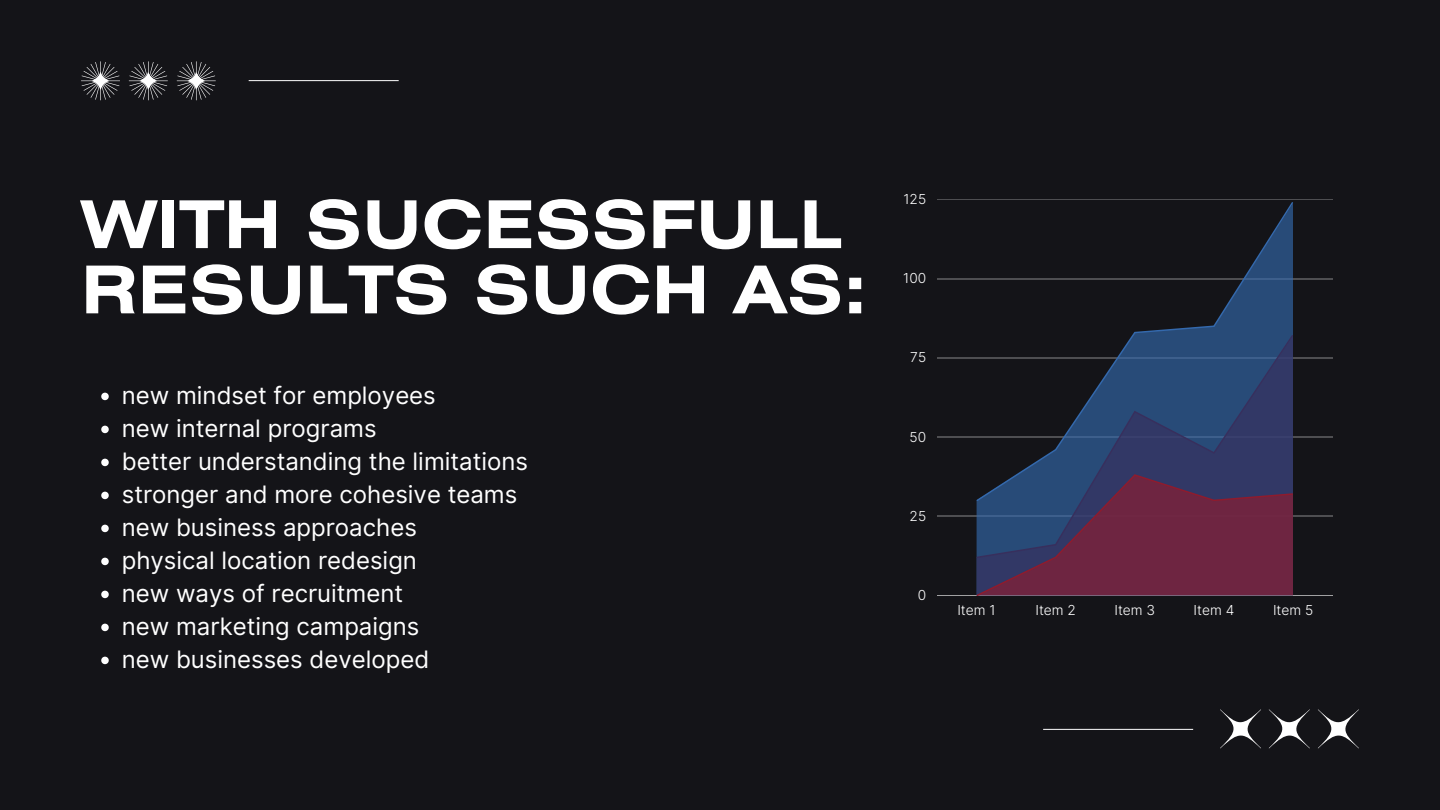
<style>
.page{position:relative;width:1440px;height:810px;background:#141418}
.page>*{position:absolute;margin:0;border:0;box-sizing:border-box;transform-origin:0 0}
.t1{font:700 65.8px/65.2px "Helios Ext";color:#fff}
.t2{font:24px/33px "Inter";color:#fff}
.t3{font:300 13.8px "Inter";color:#fff}
</style>
<div class="page">
<hr style="left:937px;top:199px;width:396px;height:1px;background:#fff">
<hr style="left:937px;top:279px;width:396px;height:1px;background:#fff">
<hr style="left:937px;top:358px;width:396px;height:1px;background:#fff">
<hr style="left:937px;top:437px;width:396px;height:1px;background:#fff">
<hr style="left:937px;top:516px;width:396px;height:1px;background:#fff">
<hr style="left:937px;top:595px;width:396px;height:1px;background:#fff">
<svg style="left:975px;top:202px;width:319px;height:236px"></svg>
<svg style="left:976px;top:334px;width:318px;height:139px"></svg>
<svg style="left:975px;top:473px;width:319px;height:122px;background:#552e50"></svg>
<svg style="left:81px;top:61px;width:39px;height:39px"></svg>
<svg style="left:129px;top:61px;width:39px;height:39px"></svg>
<svg style="left:177px;top:61px;width:39px;height:39px"></svg>
<svg style="left:1318px;top:709px;width:41px;height:39px"></svg>
<svg style="left:1269px;top:709px;width:41px;height:39px"></svg>
<svg style="left:1220px;top:709px;width:41px;height:39px"></svg>
<svg style="left:101px;top:393px;width:8px;height:7px"></svg>
<svg style="left:101px;top:426px;width:8px;height:7px"></svg>
<svg style="left:101px;top:459px;width:8px;height:7px"></svg>
<svg style="left:101px;top:492px;width:8px;height:7px"></svg>
<svg style="left:101px;top:525px;width:8px;height:7px"></svg>
<svg style="left:101px;top:558px;width:8px;height:7px"></svg>
<svg style="left:101px;top:591px;width:8px;height:7px"></svg>
<svg style="left:101px;top:624px;width:8px;height:7px"></svg>
<svg style="left:101px;top:657px;width:8px;height:7px"></svg>
<hr style="left:249px;top:80px;width:150px;height:1px;background:#fff">
<hr style="left:1043px;top:729px;width:150px;height:1px;background:#fff">
<h1 class="t1" style="left:81px;top:198px;width:788px">WITH SUCESSFULL<br>RESULTS SUCH AS:</h1>
<p class="t2" style="left:122px;top:379px;width:408px">new mindset for employees<br>new internal programs<br>better understanding the limitations stronger and more cohesive teams new business approaches<br>physical location redesign<br>new ways of recruitment<br>new marketing campaigns<br>new businesses developed</p>
<p class="t3" style="left:904px;top:191px;width:24px">125</p>
<p class="t3" style="left:903px;top:270px;width:24px">100</p>
<p class="t3" style="left:910px;top:349px;width:17px">75</p>
<p class="t3" style="left:910px;top:428px;width:18px">50</p>
<p class="t3" style="left:910px;top:507px;width:18px">25</p>
<p class="t3" style="left:918px;top:586px;width:10px">0</p>
<p class="t3" style="left:957px;top:602px;width:40px">Item 1</p>
<p class="t3" style="left:1035px;top:602px;width:42px">Item 2</p>
<p class="t3" style="left:1114px;top:602px;width:42px">Item 3</p>
<p class="t3" style="left:1194px;top:602px;width:42px">Item 4</p>
<p class="t3" style="left:1273px;top:602px;width:42px">Item 5</p>
</div>
